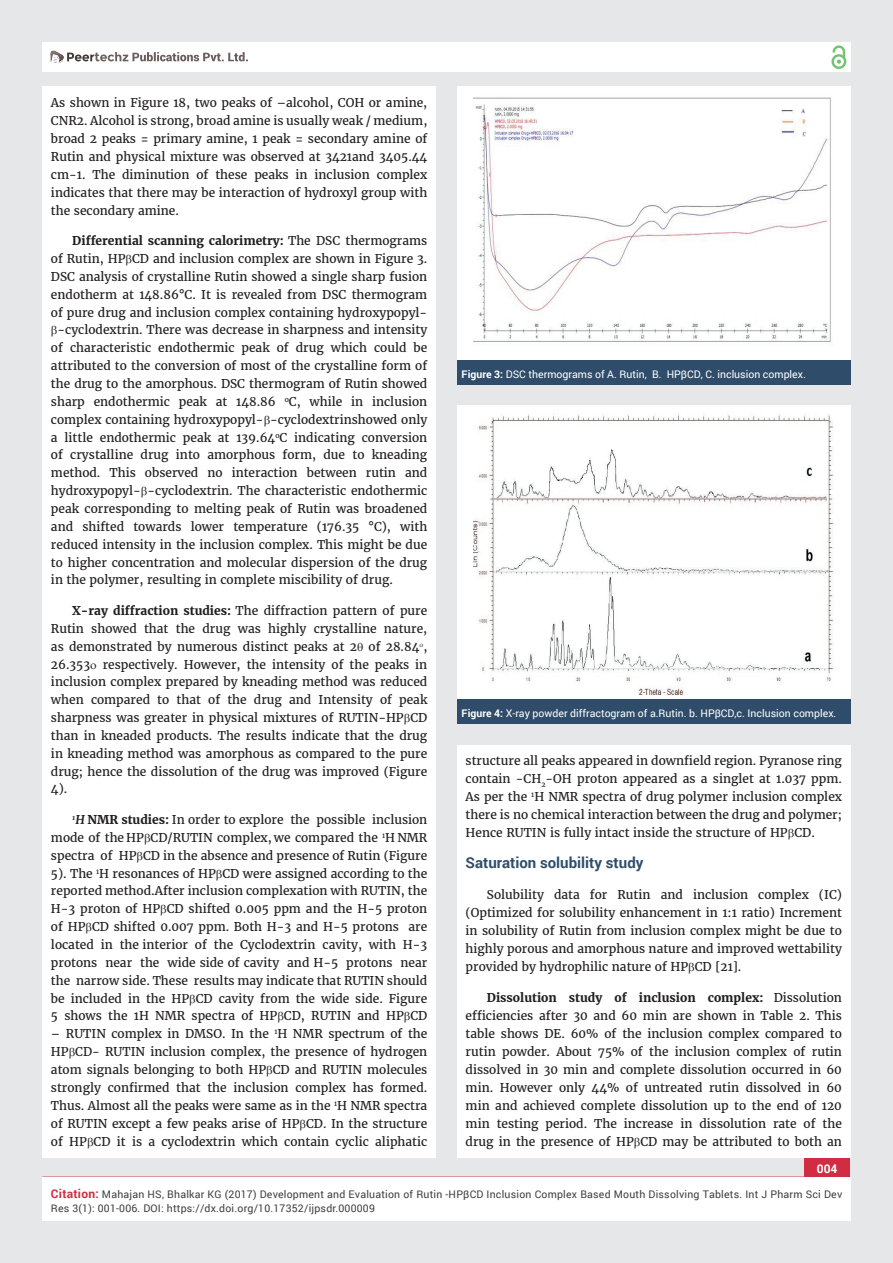
<style>
.page{position:relative;width:893px;height:1263px;background:#e6e7e9}
.page>*{position:absolute;margin:0;border:0;box-sizing:border-box;transform-origin:0 0}
.t1{font:700 15px "Roboto";color:#2f4d6a}
.t2{font:12px/17.9px "Merriweather";color:#231f20;text-align:justify}
.t3{font:700 12px "Merriweather";color:#231f20}
.t4{font:700 12px "Roboto";color:#fff}
.t5{font:10.5px/13.5px "Roboto";letter-spacing:.02em;color:#3e3e3f}
.t6{font:10.5px "Roboto";color:#fff}
.s1{font-weight:400}
.s2{font-weight:700}
.s3{font-weight:700;font-style:italic}
.s4{font-weight:700;font-size:12px;color:#d12c41}
</style>
<div class="page">
<div style="left:42px;top:43px;width:808px;height:29px;background:#fff"></div>
<div style="left:831px;top:54px;width:15px;height:15px;border:2px solid #72c272;border-radius:50%"></div>
<svg style="left:831px;top:45px;width:15px;height:19px"></svg>
<div style="left:804px;top:1157px;width:46px;height:43px;background:#d12c41"></div>
<div style="left:42px;top:1177px;width:809px;height:43px;background:#fff"></div>
<svg style="left:49px;top:50px;width:199px;height:14px"></svg>
<div style="left:42px;top:87px;width:394px;height:1071px;background:#fff"></div>
<div style="left:457px;top:745px;width:393px;height:413px;background:#fff"></div>
<div style="left:457px;top:87px;width:393px;height:273px;background:#fff"></div>
<div style="left:457px;top:360px;width:393px;height:24px;background:#2f4d6a"></div>
<img style="left:473px;top:97px;width:358px;height:245px">
<div style="left:457px;top:406px;width:393px;height:293px;background:#fff"></div>
<div style="left:457px;top:699px;width:393px;height:25px;background:#2f4d6a"></div>
<img style="left:473px;top:414px;width:361px;height:281px">
<p class="t2" style="left:51px;top:94px;width:378px">As shown in Figure 18, two peaks of –alcohol, COH or amine, CNR2. Alcohol is strong, broad amine is usually weak / medium, broad 2 peaks = primary amine, 1 peak = secondary amine of Rutin and physical mixture was observed at 3421and 3405.44 cm-1. The diminution of these peaks in inclusion complex indicates that there may be interaction of hydroxyl group with the secondary amine.</p>
<p class="t3" style="left:72px;top:233px;width:357px">Differential scanning calorimetry: <span class="s1">The DSC thermograms</span></p>
<p class="t2" style="left:51px;top:250px;width:378px">of Rutin, HP CD and inclusion complex are shown in Figure 3.</p>
<p class="t2" style="left:51px;top:268px;width:378px">DSC analysis of crystalline Rutin showed a single sharp fusion</p>
<p class="t2" style="left:51px;top:286px;width:378px">endotherm at 148.86°C. It is revealed from DSC thermogram</p>
<p class="t2" style="left:51px;top:303px;width:378px">of pure drug and inclusion complex containing hydroxypopyl-</p>
<p class="t2" style="left:58px;top:321px;width:371px">-cyclodextrin. There was decrease in sharpness and intensity</p>
<p class="t2" style="left:51px;top:339px;width:378px">of characteristic endothermic peak of drug which could be</p>
<p class="t2" style="left:51px;top:357px;width:378px">attributed to the conversion of most of the crystalline form of</p>
<p class="t2" style="left:51px;top:375px;width:378px">the drug to the amorphous. DSC thermogram of Rutin showed</p>
<p class="t2" style="left:51px;top:393px;width:378px">sharp endothermic peak at 148.86 <sup>o</sup>C, while in inclusion</p>
<p class="t2" style="left:51px;top:411px;width:378px">complex containing hydroxypopyl- -cyclodextrinshowed only</p>
<p class="t2" style="left:51px;top:428px;width:378px">a little endothermic peak at 139.64<sup>o</sup>C indicating conversion</p>
<p class="t2" style="left:51px;top:446px;width:378px">of crystalline drug into amorphous form, due to kneading</p>
<p class="t2" style="left:51px;top:464px;width:378px">method. This observed no interaction between rutin and</p>
<p class="t2" style="left:51px;top:482px;width:378px">hydroxypopyl- -cyclodextrin. The characteristic endothermic</p>
<p class="t2" style="left:51px;top:500px;width:378px">peak corresponding to melting peak of Rutin was broadened</p>
<p class="t2" style="left:51px;top:518px;width:378px">and shifted towards lower temperature (176.35 °C), with</p>
<p class="t2" style="left:51px;top:535px;width:378px">reduced intensity in the inclusion complex. This might be due</p>
<p class="t2" style="left:51px;top:553px;width:378px">to higher concentration and molecular dispersion of the drug</p>
<p class="t2" style="left:51px;top:571px;width:343px">in the polymer, resulting in complete miscibility of drug.</p>
<p class="t2" style="left:51px;top:602px;width:378px;text-indent:21px"><span class="s2">X-ray diffraction studies:</span> The diffraction pattern of pure Rutin showed that the drug was highly crystalline nature, as demonstrated by numerous distinct peaks at 2❑ of 28.84□, 26.353□ respectively. However, the intensity of the peaks in inclusion complex prepared by kneading method was reduced when compared to that of the drug and Intensity of peak sharpness was greater in physical mixtures of RUTIN-HP CD than in kneaded products. The results indicate that the drug in kneading method was amorphous as compared to the pure drug; hence the dissolution of the drug was improved (Figure 4).</p>
<p class="t2" style="left:51px;top:811px;width:378px;text-indent:21px"><sup>1</sup><span class="s3">H</span> <span class="s2">NMR studies:</span> In order to explore the possible inclusion mode of the HP CD/RUTIN complex, we compared the <sup>1</sup>H NMR spectra of HP CD in the absence and presence of Rutin (Figure 5). The <sup>1</sup>H resonances of HP CD were assigned according to the reported method.After inclusion complexation with RUTIN, the H-3 proton of HP CD shifted 0.005 ppm and the H-5 proton of HP CD shifted 0.007 ppm. Both H-3 and H-5 protons are located in the interior of the Cyclodextrin cavity, with H-3 protons near the wide side of cavity and H-5 protons near the narrow side. These results may indicate that RUTIN should be included in the HP CD cavity from the wide side. Figure 5 shows the 1H NMR spectra of HP CD, RUTIN and HP CD</p>
<p class="t2" style="left:51px;top:1025px;width:378px">– RUTIN complex in DMSO. In the <sup>1</sup>H NMR spectrum of the HP CD- RUTIN inclusion complex, the presence of hydrogen atom signals belonging to both HP CD and RUTIN molecules strongly confirmed that the inclusion complex has formed.<br>Thus. Almost all the peaks were same as in the <sup>1</sup>H NMR spectra of RUTIN except a few peaks arise of HP CD. In the structure of HP CD it is a cyclodextrin which contain cyclic aliphatic</p>
<p class="t6" style="left:462px;top:367px;width:346px"><span class="s2">Figure 3:</span> DSC thermograms of A. Rutin, B. HPβCD, C. inclusion complex.</p>
<p class="t6" style="left:462px;top:706px;width:376px"><span class="s2">Figure 4:</span> X-ray powder diffractogram of a.Rutin. b. HPβCD,c. Inclusion complex.</p>
<p class="t2" style="left:466px;top:752px;width:378px">structure all peaks appeared in downfield region. Pyranose ring contain -CH<sub>2</sub>-OH proton appeared as a singlet at 1.037 ppm.<br>As per the <sup>1</sup>H NMR spectra of drug polymer inclusion complex there is no chemical interaction between the drug and polymer; Hence RUTIN is fully intact inside the structure of HP CD.</p>
<p class="t1" style="left:466px;top:852px;width:179px">Saturation solubility study</p>
<p class="t2" style="left:466px;top:886px;width:378px;text-indent:21px">Solubility data for Rutin and inclusion complex (IC) (Optimized for solubility enhancement in 1:1 ratio) Increment in solubility of Rutin from inclusion complex might be due to highly porous and amorphous nature and improved wettability provided by hydrophilic nature of HP CD [21].</p>
<p class="t2" style="left:466px;top:988px;width:378px;text-indent:21px"><span class="s2">Dissolution study of inclusion complex:</span> Dissolution efficiencies after 30 and 60 min are shown in Table 2. This table shows DE. 60% of the inclusion complex compared to rutin powder. About 75% of the inclusion complex of rutin dissolved in 30 min and complete dissolution occurred in 60 min. However only 44% of untreated rutin dissolved in 60 min and achieved complete dissolution up to the end of 120 min testing period. The increase in dissolution rate of the drug in the presence of HP CD may be attributed to both an</p>
<p class="t4" style="left:817px;top:1161px;width:22px">004</p>
<p class="t5" style="left:51px;top:1188px;width:793px"><span class="s4">Citation:</span> Mahajan HS, Bhalkar KG (2017) Development and Evaluation of Rutin -HPβCD Inclusion Complex Based Mouth Dissolving Tablets. Int J Pharm Sci Dev<br>Res 3(1): 001-006. DOI: https://dx.doi.org/10.17352/ijpsdr.000009</p>
</div>
